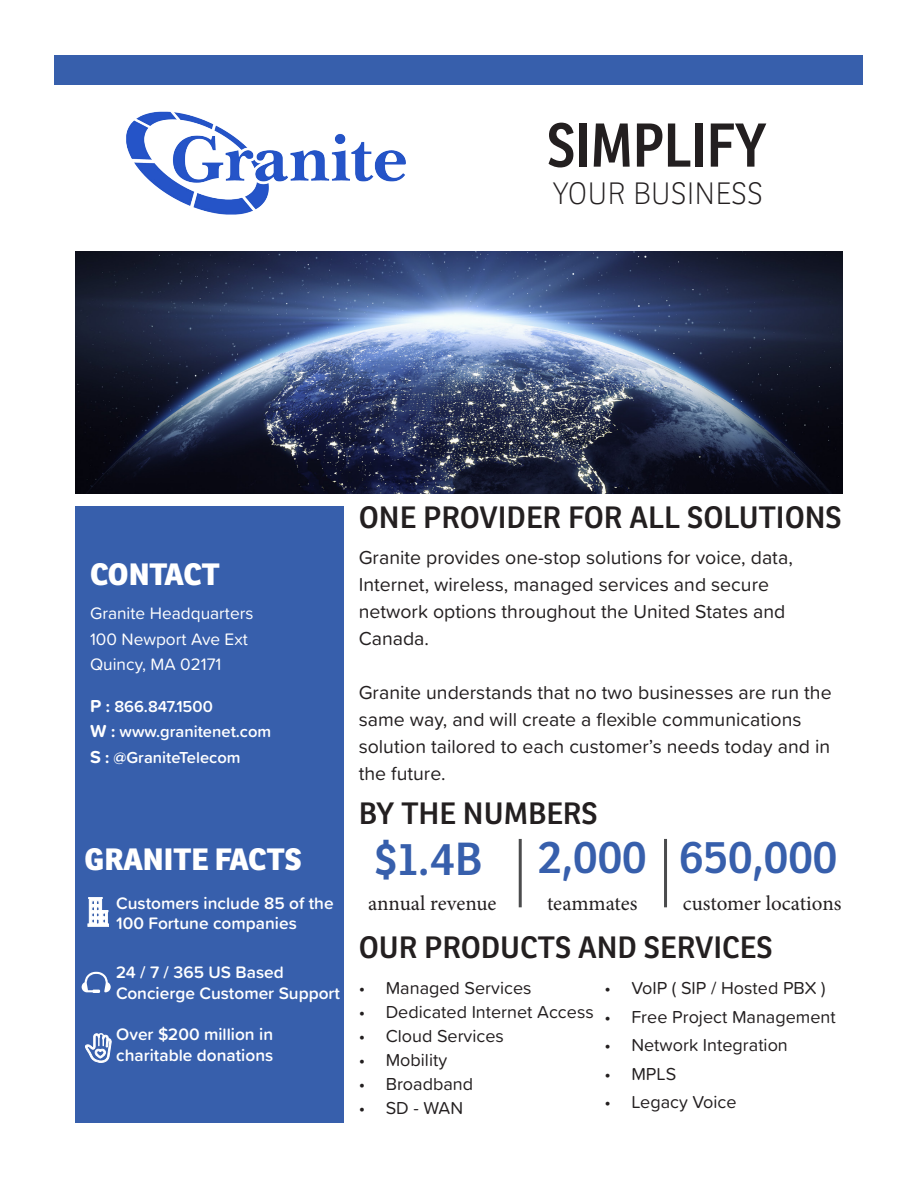
<style>
.page{position:relative;width:918px;height:1188px;background:#fff}
.page>*{position:absolute;margin:0;border:0;box-sizing:border-box;transform-origin:0 0}
.t1{font:600 60px "Ronnia Cond";color:#231f20}
.t2{font:600 45px "Ronnia";color:#375fac}
.t3{font:600 30px "Ronnia";color:#231f20}
.t4{font:800 30px "Ronnia";color:#fff}
.t5{font:100 30px "Ronnia";color:#231f20}
.t6{font:21px "Minion Pro";letter-spacing:-.005em;color:#231f20}
.t7{font:19.5px/27px "Proxima Soft";color:#231f20}
.t8{font:18px "Proxima Soft";color:#231f20}
.t9{font:600 17.25px/20.7px "Proxima Soft";color:#fff}
.t10{font:17.25px "Proxima Soft";color:#fff}
.t11{font:600 16.5px "Proxima Soft";color:#fff}
.s1{font-weight:700;font-size:18px}
.s2{font-weight:700}
</style>
<div class="page">
<div style="left:55px;top:55px;width:808px;height:30px;background:#375fac"></div>
<img style="left:76px;top:252px;width:766px;height:241px">
<div style="left:76px;top:506px;width:268px;height:616px;background:#375fac"></div>
<hr style="left:519px;top:839px;width:3px;height:68px;background:#4b4c4d">
<hr style="left:664px;top:839px;width:3px;height:68px;background:#4b4c4d">
<img style="left:126px;top:111px;width:280px;height:104px">
<svg style="left:88px;top:897px;width:21px;height:29px"></svg>
<svg style="left:82px;top:972px;width:29px;height:21px"></svg>
<svg style="left:85px;top:1033px;width:27px;height:30px"></svg>
<p class="t1" style="left:547px;top:109px;width:221px">SIMPLIFY</p>
<p class="t5" style="left:553px;top:175px;width:212px">YOUR BUSINESS</p>
<p class="t4" style="left:90px;top:555px;width:131px">CONTACT</p>
<p class="t10" style="left:90px;top:601px;width:165px">Granite Headquarters</p>
<p class="t10" style="left:90px;top:626px;width:159px">100 Newport Ave Ext</p>
<p class="t10" style="left:90px;top:652px;width:133px">Quincy, MA 02171</p>
<p class="t11" style="left:90px;top:694px;width:124px"><span class="s1">P</span> <span class="s2">:</span> 866.847.1500</p>
<p class="t11" style="left:90px;top:719px;width:183px"><span class="s1">W</span> <span class="s2">:</span> www.granitenet.com</p>
<p class="t11" style="left:90px;top:745px;width:152px"><span class="s1">S</span> <span class="s2">:</span> @GraniteTelecom</p>
<p class="t4" style="left:85px;top:840px;width:219px">GRANITE FACTS</p>
<p class="t9" style="left:116px;top:892px;width:219px">Customers include 85 of the<br>100 Fortune companies</p>
<p class="t9" style="left:116px;top:961px;width:225px">24 / 7 / 365 US Based<br>Concierge Customer Support</p>
<p class="t9" style="left:116px;top:1024px;width:159px">Over $200 million in charitable donations</p>
<p class="t3" style="left:359px;top:499px;width:485px">ONE PROVIDER FOR ALL SOLUTIONS</p>
<p class="t7" style="left:359px;top:543px;width:436px">Granite provides one-stop solutions for voice, data, Internet, wireless, managed services and secure network options throughout the United States and Canada.</p>
<p class="t7" style="left:359px;top:678px;width:474px">Granite understands that no two businesses are run the same way, and will create a flexible communications solution tailored to each customer’s needs today and in the future.</p>
<p class="t3" style="left:359px;top:795px;width:240px">BY THE NUMBERS</p>
<p class="t2" style="left:375px;top:831px;width:109px">$1.4B</p>
<p class="t2" style="left:538px;top:829px;width:110px">2,000</p>
<p class="t2" style="left:679px;top:829px;width:160px">650,000</p>
<p class="t6" style="left:368px;top:889px;width:130px">annual revenue</p>
<p class="t6" style="left:547px;top:889px;width:92px">teammates</p>
<p class="t6" style="left:683px;top:889px;width:160px">customer locations</p>
<p class="t3" style="left:359px;top:929px;width:415px">OUR PRODUCTS AND SERVICES</p>
<p class="t8" style="left:359px;top:975px;width:174px">• Managed Services</p>
<p class="t8" style="left:359px;top:999px;width:237px">• Dedicated Internet Access</p>
<p class="t8" style="left:359px;top:1023px;width:147px">• Cloud Services</p>
<p class="t8" style="left:359px;top:1047px;width:90px">• Mobility</p>
<p class="t8" style="left:359px;top:1071px;width:116px">• Broadband</p>
<p class="t8" style="left:359px;top:1095px;width:106px">• SD - WAN</p>
<p class="t8" style="left:604px;top:975px;width:223px">• VoIP ( SIP / Hosted PBX )</p>
<p class="t8" style="left:604px;top:1003px;width:233px">• Free Project Management</p>
<p class="t8" style="left:604px;top:1032px;width:185px">• Network Integration</p>
<p class="t8" style="left:604px;top:1060px;width:73px">• MPLS</p>
<p class="t8" style="left:604px;top:1089px;width:134px">• Legacy Voice</p>
</div>
